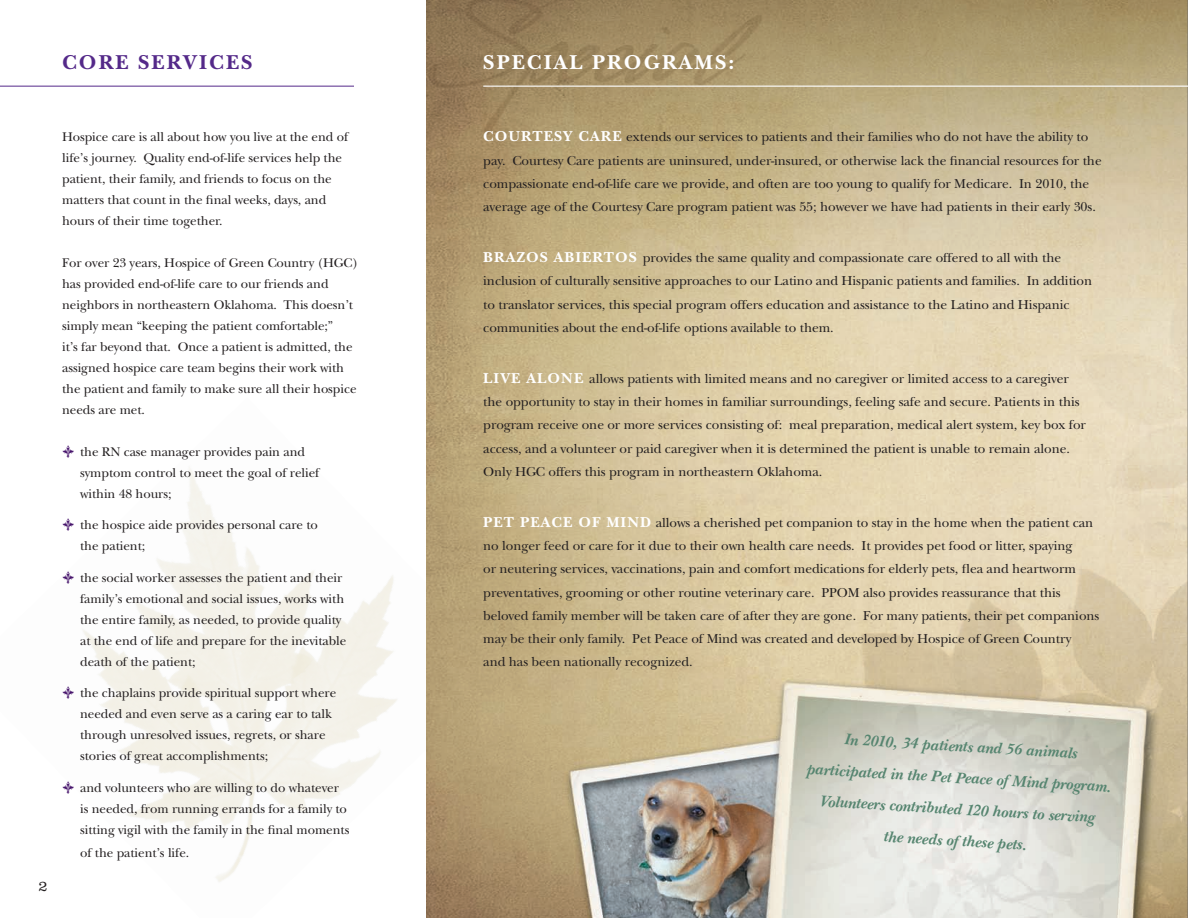
<style>
.page{position:relative;width:1188px;height:918px;background:#fff}
.page>*{position:absolute;margin:0;border:0;box-sizing:border-box;transform-origin:0 0}
.t1{font:700 21px "New Baskerville";letter-spacing:.1em;color:#fff}
.t2{font:700 21px "New Baskerville";letter-spacing:.1em;color:#542989}
.t3{font:italic 700 16.2px/31.5px "New Baskerville";color:#568570;text-align:center}
.t4{font:300 15px "Clarendon";color:#231f20}
.t5{font:13.5px/23.2px "New Baskerville";letter-spacing:-.005em;color:#231f20}
.t6{font:13.2px/21px "New Baskerville";letter-spacing:-.005em;color:#231f20}
.s1{font-weight:700;font-size:15px;color:#fff}
</style>
<div class="page">
<img style="left:426px;top:0;width:761px;height:918px">
<hr style="left:0;top:86px;width:354px;height:1px;background:#542989">
<hr style="left:1187px;top:0;width:1px;height:918px;background:#636366">
<hr style="left:483px;top:86px;width:705px;height:1px;background:#fff">
<p class="t2" style="left:62px;top:50px;width:192px">CORE SERVICES</p>
<p class="t4" style="left:39px;top:878px;width:11px">2</p>
<p class="t6" style="left:62px;top:126px;width:288px">Hospice care is all about how you live at the end of</p>
<p class="t6" style="left:62px;top:147px;width:281px">life’s journey. Quality end-of-life services help the</p>
<p class="t6" style="left:62px;top:168px;width:271px">patient, their family, and friends to focus on the</p>
<p class="t6" style="left:62px;top:189px;width:266px">matters that count in the final weeks, days, and hours of their time together.</p>
<p class="t6" style="left:62px;top:252px;width:298px">For over 23 years, Hospice of Green Country (HGC)</p>
<p class="t6" style="left:62px;top:273px;width:292px">has provided end-of-life care to our friends and neighbors in northeastern Oklahoma. This doesn’t simply mean “keeping the patient comfortable;”</p>
<p class="t6" style="left:62px;top:336px;width:296px">it’s far beyond that. Once a patient is admitted, the assigned hospice care team begins their work with the patient and family to make sure all their hospice needs are met.</p>
<p class="t6" style="left:80px;top:441px;width:226px">the RN case manager provides pain and</p>
<p class="t6" style="left:80px;top:462px;width:241px">symptom control to meet the goal of relief</p>
<p class="t6" style="left:80px;top:483px;width:93px">within 48 hours;</p>
<p class="t6" style="left:80px;top:515px;width:239px">the hospice aide provides personal care to</p>
<p class="t6" style="left:80px;top:536px;width:67px">the patient;</p>
<p class="t6" style="left:80px;top:567px;width:264px">the social worker assesses the patient and their</p>
<p class="t6" style="left:80px;top:588px;width:266px">family’s emotional and social issues, works with</p>
<p class="t6" style="left:80px;top:609px;width:263px">the entire family, as needed, to provide quality</p>
<p class="t6" style="left:80px;top:630px;width:268px">at the end of life and prepare for the inevitable</p>
<p class="t6" style="left:80px;top:651px;width:117px">death of the patient;</p>
<p class="t6" style="left:80px;top:683px;width:258px">the chaplains provide spiritual support where</p>
<p class="t6" style="left:80px;top:704px;width:253px">needed and even serve as a caring ear to talk</p>
<p class="t6" style="left:80px;top:725px;width:247px">through unresolved issues, regrets, or share</p>
<p class="t6" style="left:80px;top:746px;width:189px">stories of great accomplishments;</p>
<p class="t6" style="left:80px;top:777px;width:260px">and volunteers who are willing to do whatever</p>
<p class="t6" style="left:80px;top:798px;width:268px">is needed, from running errands for a family to</p>
<p class="t6" style="left:80px;top:819px;width:271px">sitting vigil with the family in the final moments</p>
<p class="t6" style="left:80px;top:842px;width:111px">of the patient’s life.</p>
<p class="t1" style="left:483px;top:50px;width:253px">SPECIAL PROGRAMS:</p>
<p class="t5" style="left:483px;top:125px;width:620px"><span class="s1">COURTESY CARE</span> extends our services to patients and their families who do not have the ability to pay. Courtesy Care patients are uninsured, under-insured, or otherwise lack the financial resources for the compassionate end-of-life care we provide, and often are too young to qualify for Medicare. In 2010, the average age of the Courtesy Care program patient was 55; however we have had patients in their early 30s.</p>
<p class="t5" style="left:483px;top:246px;width:610px"><span class="s1">BRAZOS ABIERTOS</span> provides the same quality and compassionate care offered to all with the inclusion of culturally sensitive approaches to our Latino and Hispanic patients and families. In addition to translator services, this special program offers education and assistance to the Latino and Hispanic communities about the end-of-life options available to them.</p>
<p class="t5" style="left:483px;top:367px;width:604px"><span class="s1">LIVE ALONE</span> allows patients with limited means and no caregiver or limited access to a caregiver the opportunity to stay in their homes in familiar surroundings, feeling safe and secure. Patients in this program receive one or more services consisting of: meal preparation, medical alert system, key box for access, and a volunteer or paid caregiver when it is determined the patient is unable to remain alone.</p>
<p class="t5" style="left:483px;top:460px;width:341px">Only HGC offers this program in northeastern Oklahoma.</p>
<p class="t5" style="left:483px;top:511px;width:618px"><span class="s1">PET PEACE OF MIND</span> allows a cherished pet companion to stay in the home when the patient can no longer feed or care for it due to their own health care needs. It provides pet food or litter, spaying<br>or neutering services, vaccinations, pain and comfort medications for elderly pets, flea and heartworm preventatives, grooming or other routine veterinary care. PPOM also provides reassurance that this beloved family member will be taken care of after they are gone. For many patients, their pet companions</p>
<p class="t5" style="left:483px;top:627px;width:590px">may be their only family. Pet Peace of Mind was created and developed by Hospice of Green Country</p>
<p class="t5" style="left:483px;top:650px;width:211px">and has been nationally recognized.</p>
<p class="t3" style="left:845px;top:724px;width:235px;rotate:3deg">In 2010, 34 patients and 56 animals</p>
<p class="t3" style="left:807px;top:754px;width:307px;rotate:3deg">participated in the Pet Peace of Mind program.<br>Volunteers contributed 120 hours to serving</p>
<p class="t3" style="left:884px;top:821px;width:145px;rotate:3deg">the needs of these pets.</p>
</div>
